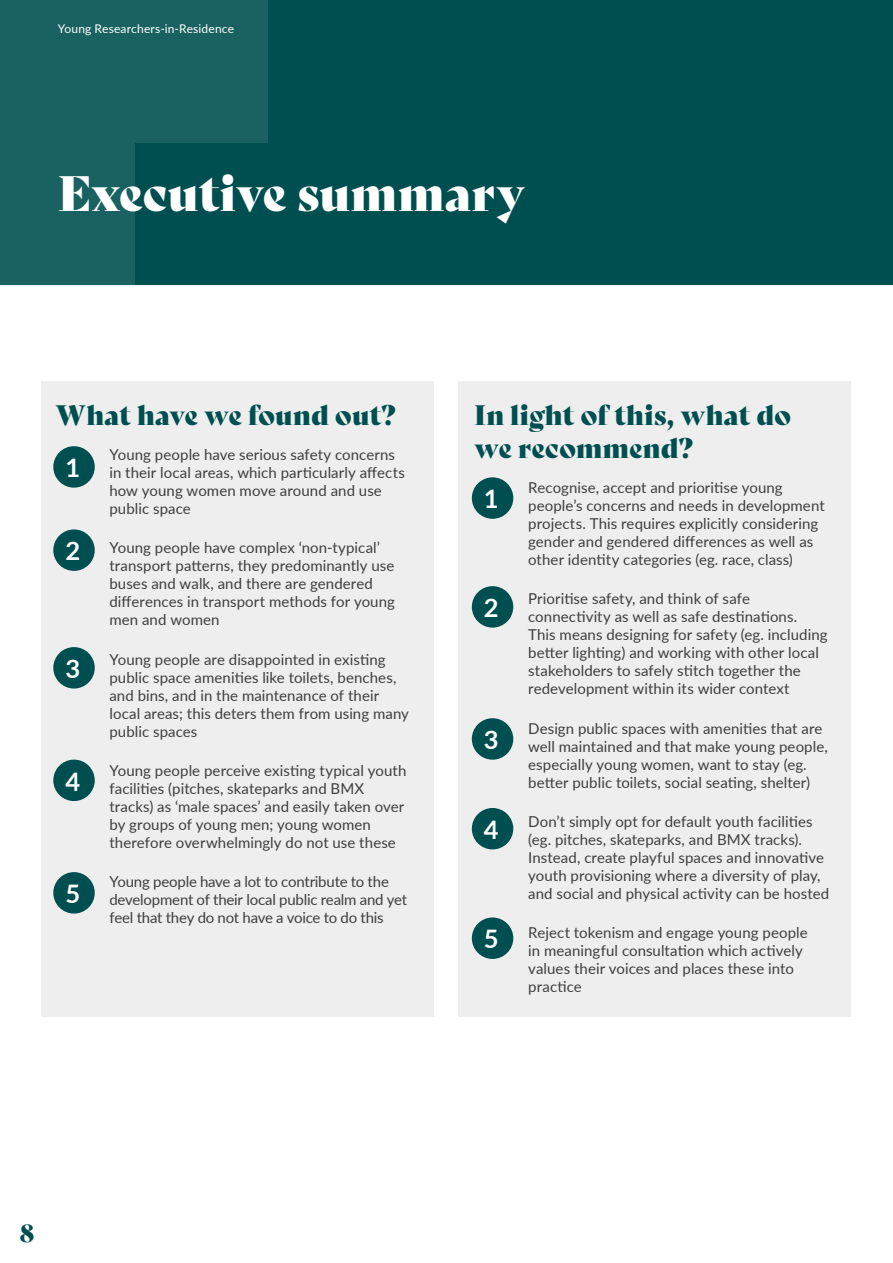
<style>
.page{position:relative;width:893px;height:1263px;background:#fff}
.page>*{position:absolute;margin:0;border:0;box-sizing:border-box;transform-origin:0 0}
.t1{font:48.3px "Bely Display";letter-spacing:.005em;color:#fff}
.t2{font:27.3px/32.8px "Bely Display";letter-spacing:-.005em;color:#004f50}
.t3{font:700 25.5px "Lato";color:#fff}
.t4{font:24px "Bely Display";color:#004f50}
.t5{font:15px/18px "Lato";letter-spacing:.005em;color:#3e3e3f}
.t6{font:15px/18px "Lato";letter-spacing:-.015em;color:#3e3e3f}
.t7{font:12px "Lato";letter-spacing:.015em;color:#fff}
</style>
<div class="page">
<div style="left:458px;top:381px;width:392px;height:636px;background:#eeeeef"></div>
<div style="left:42px;top:381px;width:392px;height:636px;background:#eeeeef"></div>
<div style="left:0;top:0;width:893px;height:285px;background:#004f50"></div>
<div style="left:0;top:142px;width:134px;height:143px;background:#1a6161"></div>
<div style="left:0;top:0;width:268px;height:142px;background:#1a6161"></div>
<div style="left:53px;top:446px;width:42px;height:42px;background:#004f50;border-radius:50%"></div>
<div style="left:472px;top:477px;width:41px;height:42px;background:#004f50;border-radius:50%"></div>
<div style="left:53px;top:529px;width:42px;height:42px;background:#004f50;border-radius:50%"></div>
<div style="left:472px;top:586px;width:41px;height:42px;background:#004f50;border-radius:50%"></div>
<div style="left:53px;top:647px;width:42px;height:41px;background:#004f50;border-radius:50%"></div>
<div style="left:472px;top:718px;width:41px;height:42px;background:#004f50;border-radius:50%"></div>
<div style="left:53px;top:760px;width:42px;height:41px;background:#004f50;border-radius:50%"></div>
<div style="left:472px;top:808px;width:41px;height:41px;background:#004f50;border-radius:50%"></div>
<div style="left:53px;top:872px;width:42px;height:41px;background:#004f50;border-radius:50%"></div>
<div style="left:472px;top:917px;width:41px;height:42px;background:#004f50;border-radius:50%"></div>
<hr style="left:892px;top:285px;width:1px;height:978px;background:#0a1e36">
<hr style="left:892px;top:0;width:1px;height:285px;background:#0b365b">
<p class="t7" style="left:58px;top:20px;width:178px">Young Researchers-in-Residence</p>
<p class="t1" style="left:58px;top:155px;width:469px">Executive summary</p>
<p class="t2" style="left:55px;top:397px;width:342px">What have we found out?</p>
<p class="t5" style="left:109px;top:445px;width:297px">Young people have serious safety concerns in their local areas, which particularly affects how young women move around and use public space</p>
<p class="t5" style="left:109px;top:538px;width:287px">Young people have complex ‘non-typical’ transport patterns, they predominantly use buses and walk, and there are gendered differences in transport methods for young men and women</p>
<p class="t5" style="left:109px;top:650px;width:301px">Young people are disappointed in existing public space amenities like toilets, benches, and bins, and in the maintenance of their local areas; this deters them from using many public spaces</p>
<p class="t5" style="left:109px;top:761px;width:298px">Young people perceive existing typical youth facilities (pitches, skateparks and BMX tracks) as ‘male spaces’ and easily taken over by groups of young men; young women therefore overwhelmingly do not use these</p>
<p class="t6" style="left:109px;top:872px;width:299px">Young people have a lot to contribute to the development of their local public realm and yet feel that they do not have a voice to do this</p>
<p class="t3" style="left:65px;top:449px;width:16px">1</p>
<p class="t3" style="left:65px;top:532px;width:16px">2</p>
<p class="t3" style="left:65px;top:650px;width:16px">3</p>
<p class="t3" style="left:65px;top:762px;width:16px">4</p>
<p class="t3" style="left:65px;top:875px;width:16px">5</p>
<p class="t2" style="left:474px;top:397px;width:319px">In light of this, what do we recommend?</p>
<p class="t5" style="left:528px;top:478px;width:298px">Recognise, accept and prioritise young people’s concerns and needs in development projects. This requires explicitly considering gender and gendered differences as well as other identity categories (eg. race, class)</p>
<p class="t5" style="left:528px;top:589px;width:301px">Prioritise safety, and think of safe connectivity as well as safe destinations.<br>This means designing for safety (eg. including better lighting) and working with other local stakeholders to safely stitch together the redevelopment within its wider context</p>
<p class="t5" style="left:528px;top:718px;width:301px">Design public spaces with amenities that are well maintained and that make young people, especially young women, want to stay (eg. better public toilets, social seating, shelter)</p>
<p class="t5" style="left:528px;top:812px;width:302px">Don’t simply opt for default youth facilities (eg. pitches, skateparks, and BMX tracks).<br>Instead, create playful spaces and innovative youth provisioning where a diversity of play, and social and physical activity can be hosted</p>
<p class="t5" style="left:528px;top:923px;width:281px">Reject tokenism and engage young people in meaningful consultation which actively values their voices and places these into practice</p>
<p class="t3" style="left:484px;top:480px;width:16px">1</p>
<p class="t3" style="left:484px;top:589px;width:16px">2</p>
<p class="t3" style="left:484px;top:721px;width:16px">3</p>
<p class="t3" style="left:484px;top:811px;width:16px">4</p>
<p class="t3" style="left:484px;top:920px;width:16px">5</p>
<p class="t4" style="left:20px;top:1214px;width:16px">8</p>
</div>
